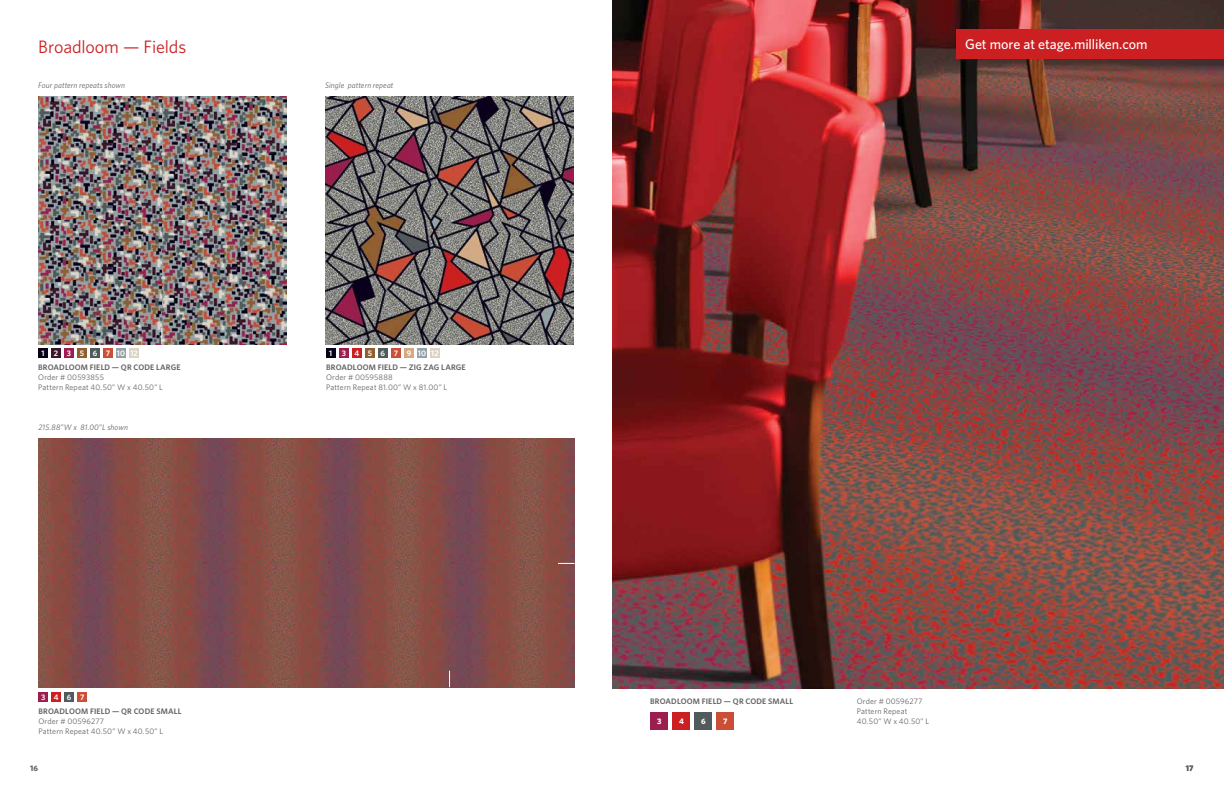
<style>
.page{position:relative;width:1224px;height:792px;background:#fff}
.page>*{position:absolute;margin:0;border:0;box-sizing:border-box;transform-origin:0 0}
.t1{font:18px "Whitney";letter-spacing:-.005em;color:#cc1f21}
.t2{font:500 14px "Whitney";letter-spacing:-.005em;color:#fff}
.t3{font:8px/10px "Whitney";letter-spacing:.02em;color:#636365}
.t4{font:600 8px "Whitney";letter-spacing:.015em;color:#636365}
.t5{font:italic 8px "Whitney";letter-spacing:.015em;color:#636365}
.t6{font:600 8px "Whitney";letter-spacing:1.06em;color:#fff}
.t7{font:700 8px "Whitney";color:#fff}
.t8{font:700 8px "Whitney";color:#636365}
</style>
<div class="page">
<div style="left:51px;top:348px;width:10px;height:10px;background:#3c182b"></div>
<div style="left:38px;top:348px;width:10px;height:10px;background:#070016"></div>
<div style="left:77px;top:348px;width:10px;height:10px;background:#8f5f30"></div>
<div style="left:64px;top:348px;width:10px;height:10px;background:#9b1e4e"></div>
<div style="left:90px;top:348px;width:10px;height:10px;background:#515b5b"></div>
<div style="left:116px;top:348px;width:10px;height:10px;background:#93a2a7"></div>
<div style="left:103px;top:348px;width:10px;height:10px;background:#cb4e36"></div>
<img style="left:612px;top:0;width:612px;height:688px">
<div style="left:956px;top:29px;width:268px;height:29px;background:#cc1f21"></div>
<img style="left:325px;top:96px;width:249px;height:249px">
<img style="left:38px;top:96px;width:249px;height:249px">
<img style="left:38px;top:439px;width:537px;height:248px">
<div style="left:339px;top:348px;width:10px;height:10px;background:#9b1e4e"></div>
<div style="left:326px;top:348px;width:9px;height:10px;background:#070016"></div>
<div style="left:365px;top:348px;width:10px;height:10px;background:#8f5f30"></div>
<div style="left:352px;top:348px;width:10px;height:10px;background:#cc1f21"></div>
<div style="left:378px;top:348px;width:10px;height:10px;background:#515b5b"></div>
<div style="left:404px;top:348px;width:10px;height:10px;background:#d2aa83"></div>
<div style="left:391px;top:348px;width:10px;height:10px;background:#cb4e36"></div>
<div style="left:430px;top:348px;width:10px;height:10px;background:#dcd3c4"></div>
<div style="left:417px;top:348px;width:10px;height:10px;background:#93a2a7"></div>
<div style="left:651px;top:712px;width:17px;height:17px;background:#9b1e4e"></div>
<div style="left:673px;top:712px;width:17px;height:17px;background:#cc1f21"></div>
<div style="left:695px;top:712px;width:17px;height:17px;background:#515b5b"></div>
<div style="left:51px;top:692px;width:10px;height:9px;background:#cc1f21"></div>
<div style="left:38px;top:692px;width:10px;height:9px;background:#9b1e4e"></div>
<div style="left:78px;top:692px;width:9px;height:10px;background:#cb4e36"></div>
<div style="left:65px;top:692px;width:9px;height:10px;background:#515b5b"></div>
<div style="left:129px;top:348px;width:10px;height:10px;background:#dcd3c4"></div>
<svg style="left:161px;top:328px;width:1px;height:17px"></svg>
<svg style="left:270px;top:220px;width:17px;height:1px"></svg>
<svg style="left:449px;top:671px;width:1px;height:16px"></svg>
<svg style="left:558px;top:563px;width:17px;height:1px"></svg>
<div style="left:717px;top:712px;width:17px;height:18px;background:#cb4e36"></div>
<h1 class="t1" style="left:38px;top:34px;width:149px">Broadloom — Fields</h1>
<p class="t5" style="left:38px;top:80px;width:88px">Four pattern repeats shown</p>
<p class="t5" style="left:325px;top:80px;width:70px">Single pattern repeat</p>
<h2 class="t2" style="left:965px;top:35px;width:184px">Get more at etage.milliken.com</h2>
<p class="t6" style="left:106px;top:348px;width:33px">7 10 12</p>
<p class="t6" style="left:41px;top:348px;width:18px">1 2</p>
<p class="t4" style="left:38px;top:362px;width:144px">BROADLOOM FIELD — QR CODE LARGE</p>
<p class="t3" style="left:38px;top:372px;width:126px">Order # 00593855<br>Pattern Repeat 40.50” W x 40.50” L</p>
<p class="t6" style="left:67px;top:348px;width:32px">356</p>
<p class="t6" style="left:329px;top:348px;width:111px">1 3456791012</p>
<p class="t4" style="left:326px;top:362px;width:141px">BROADLOOM FIELD — ZIG ZAG LARGE</p>
<p class="t3" style="left:326px;top:372px;width:123px">Order # 00595888<br>Pattern Repeat 81.00” W x 81.00” L</p>
<p class="t5" style="left:38px;top:422px;width:91px">215.88”W x 81.00”L shown</p>
<p class="t6" style="left:41px;top:692px;width:19px">3 4</p>
<p class="t4" style="left:38px;top:706px;width:145px">BROADLOOM FIELD — QR CODE SMALL</p>
<p class="t3" style="left:38px;top:716px;width:126px">Order # 00596277<br>Pattern Repeat 40.50” W x 40.50” L</p>
<p class="t6" style="left:67px;top:692px;width:19px">6 7</p>
<p class="t4" style="left:650px;top:696px;width:145px">BROADLOOM FIELD — QR CODE SMALL</p>
<p class="t7" style="left:657px;top:716px;width:6px">3</p>
<p class="t7" style="left:679px;top:716px;width:6px">4</p>
<p class="t7" style="left:701px;top:716px;width:6px">6</p>
<p class="t7" style="left:723px;top:716px;width:6px">7</p>
<p class="t3" style="left:857px;top:696px;width:74px">Order # 00596277<br>Pattern Repeat<br>40.50” W x 40.50” L</p>
<p class="t8" style="left:30px;top:763px;width:10px">16</p>
<p class="t8" style="left:1186px;top:763px;width:9px">17</p>
</div>
